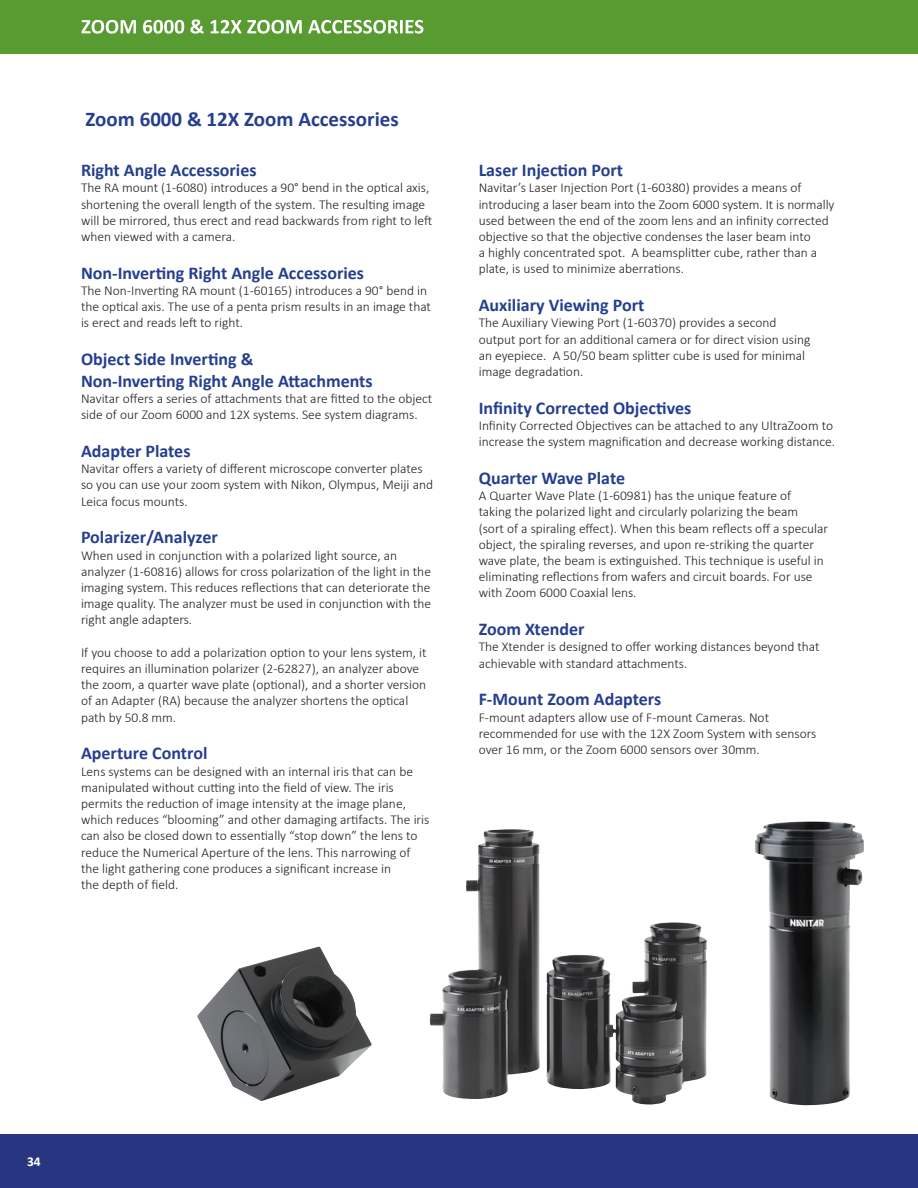
<style>
.page{position:relative;width:918px;height:1188px;background:#fff}
.page>*{position:absolute;margin:0;border:0;box-sizing:border-box;transform-origin:0 0}
.t1{font:700 21px "Calibri";color:#253f8e}
.t2{font:700 21px "Calibri";color:#fff}
.t3{font:700 18px "Calibri";color:#253f8e}
.t4{font:300 13.5px/16.2px "Calibri";color:#231f20}
.t5{font:700 13.5px "Calibri";color:#fff}
</style>
<div class="page">
<div style="left:0;top:0;width:918px;height:54px;background:#589b31"></div>
<div style="left:0;top:1134px;width:918px;height:54px;background:#283681"></div>
<img style="left:197px;top:947px;width:175px;height:154px">
<img style="left:429px;top:829px;width:222px;height:270px">
<img style="left:755px;top:821px;width:109px;height:284px">
<p class="t2" style="left:81px;top:12px;width:345px">ZOOM 6000 &amp; 12X ZOOM ACCESSORIES</p>
<p class="t1" style="left:86px;top:105px;width:315px">Zoom 6000 &amp; 12X Zoom Accessories</p>
<p class="t3" style="left:81px;top:158px;width:177px">Right Angle Accessories</p>
<p class="t4" style="left:81px;top:180px;width:353px">The RA mount (1-6080) introduces a 90° bend in the optical axis, shortening the overall length of the system. The resulting image will be mirrored, thus erect and read backwards from right to left when viewed with a camera.</p>
<p class="t3" style="left:81px;top:260px;width:285px">Non-Inverting Right Angle Accessories</p>
<p class="t4" style="left:81px;top:282px;width:352px">The Non-Inverting RA mount (1-60165) introduces a 90° bend in the optical axis. The use of a penta prism results in an image that is erect and reads left to right.</p>
<p class="t3" style="left:81px;top:347px;width:174px">Object Side Inverting &amp;</p>
<p class="t3" style="left:81px;top:368px;width:293px">Non-Inverting Right Angle Attachments</p>
<p class="t4" style="left:81px;top:390px;width:353px">Navitar offers a series of attachments that are fitted to the object side of our Zoom 6000 and 12X systems. See system diagrams.</p>
<p class="t3" style="left:81px;top:438px;width:111px">Adapter Plates</p>
<p class="t4" style="left:81px;top:461px;width:354px">Navitar offers a variety of different microscope converter plates so you can use your zoom system with Nikon, Olympus, Meiji and<br>Leica focus mounts.</p>
<p class="t3" style="left:81px;top:525px;width:138px">Polarizer/Analyzer</p>
<p class="t4" style="left:81px;top:547px;width:352px">When used in conjunction with a polarized light source, an analyzer (1-60816) allows for cross polarization of the light in the imaging system. This reduces reflections that can deteriorate the image quality. The analyzer must be used in conjunction with the right angle adapters.</p>
<p class="t4" style="left:81px;top:644px;width:347px">If you choose to add a polarization option to your lens system, it requires an illumination polarizer (2-62827), an analyzer above the zoom, a quarter wave plate (optional), and a shorter version of an Adapter (RA) because the analyzer shortens the optical path by 50.8 mm.</p>
<p class="t3" style="left:81px;top:741px;width:128px">Aperture Control</p>
<p class="t4" style="left:81px;top:763px;width:334px">Lens systems can be designed with an internal iris that can be manipulated without cutting into the field of view. The iris</p>
<p class="t4" style="left:81px;top:795px;width:350px">permits the reduction of image intensity at the image plane, which reduces “blooming” and other damaging artifacts. The iris can also be closed down to essentially “stop down” the lens to reduce the Numerical Aperture of the lens. This narrowing of</p>
<p class="t4" style="left:81px;top:860px;width:312px">the light gathering cone produces a significant increase in</p>
<p class="t4" style="left:81px;top:876px;width:99px">the depth of field.</p>
<p class="t3" style="left:479px;top:158px;width:146px">Laser Injection Port</p>
<p class="t4" style="left:479px;top:180px;width:357px">Navitar’s Laser Injection Port (1-60380) provides a means of introducing a laser beam into the Zoom 6000 system. It is normally used between the end of the zoom lens and an infinity corrected objective so that the objective condenses the laser beam into<br>a highly concentrated spot. A beamsplitter cube, rather than a plate, is used to minimize aberrations.</p>
<p class="t3" style="left:479px;top:293px;width:167px">Auxiliary Viewing Port</p>
<p class="t4" style="left:479px;top:315px;width:299px">The Auxiliary Viewing Port (1-60370) provides a second</p>
<p class="t4" style="left:479px;top:331px;width:333px">output port for an additional camera or for direct vision using</p>
<p class="t4" style="left:479px;top:347px;width:328px">an eyepiece. A 50/50 beam splitter cube is used for minimal</p>
<p class="t4" style="left:479px;top:363px;width:106px">image degradation.</p>
<p class="t3" style="left:479px;top:395px;width:214px">Infinity Corrected Objectives</p>
<p class="t4" style="left:479px;top:417px;width:358px">Infinity Corrected Objectives can be attached to any UltraZoom to increase the system magnification and decrease working distance.</p>
<p class="t3" style="left:479px;top:465px;width:148px">Quarter Wave Plate</p>
<p class="t4" style="left:479px;top:488px;width:351px">A Quarter Wave Plate (1-60981) has the unique feature of<br>taking the polarized light and circularly polarizing the beam<br>(sort of a spiraling effect). When this beam reflects off a specular object, the spiraling reverses, and upon re-striking the quarter wave plate, the beam is extinguished. This technique is useful in eliminating reflections from wafers and circuit boards. For use with Zoom 6000 Coaxial lens.</p>
<p class="t3" style="left:479px;top:617px;width:107px">Zoom Xtender</p>
<p class="t4" style="left:479px;top:639px;width:342px">The Xtender is designed to offer working distances beyond that achievable with standard attachments.</p>
<p class="t3" style="left:479px;top:687px;width:184px">F-Mount Zoom Adapters</p>
<p class="t4" style="left:479px;top:709px;width:339px">F-mount adapters allow use of F-mount Cameras. Not recommended for use with the 12X Zoom System with sensors over 16 mm, or the Zoom 6000 sensors over 30mm.</p>
<p class="t5" style="left:27px;top:1152px;width:15px">34</p>
</div>
